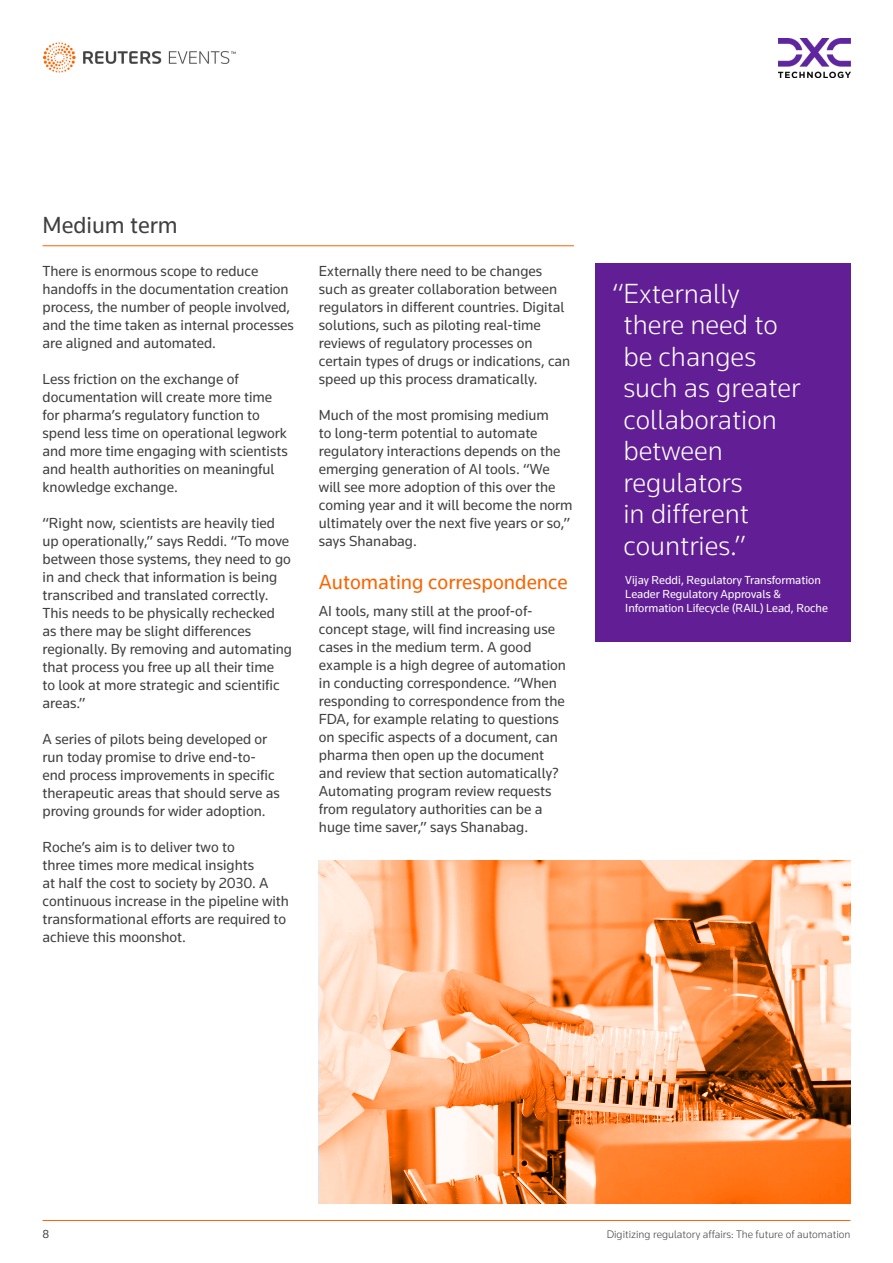
<style>
.page{position:relative;width:893px;height:1263px;background:#fff}
.page>*{position:absolute;margin:0;border:0;box-sizing:border-box;transform-origin:0 0}
.t1{font:300 28.5px/31.5px "Knowledge 2017";color:#fff}
.t2{font:24px "Knowledge 2017";color:#404040}
.t3{font:21px "Knowledge 2017";color:#fa6400}
.t4{font:15px/18px "Knowledge 2017";color:#404040}
.t5{font:12px/14.4px "Knowledge 2017";color:#fff}
.t6{font:12px "Knowledge 2017";color:#404040}
.t7{font:300 11.25px "Knowledge 2017";color:#404040}
</style>
<div class="page">
<img style="left:779px;top:38px;width:71px;height:39px">
<hr style="left:43px;top:1220px;width:807px;height:1px;background:#fa6400">
<img style="left:43px;top:42px;width:193px;height:31px">
<hr style="left:43px;top:245px;width:531px;height:1px;background:#fa6400">
<svg style="left:319px;top:860px;width:531px;height:343px;background:#f1a673"></svg>
<div style="left:595px;top:264px;width:255px;height:378px;background:#621f95"></div>
<h2 class="t2" style="left:43px;top:210px;width:137px">Medium term</h2>
<p class="t4" style="left:43px;top:262px;width:253px">There is enormous scope to reduce handoffs in the documentation creation process, the number of people involved, and the time taken as internal processes are aligned and automated.</p>
<p class="t4" style="left:43px;top:370px;width:247px">Less friction on the exchange of documentation will create more time for pharma’s regulatory function to spend less time on operational legwork and more time engaging with scientists and health authorities on meaningful knowledge exchange.</p>
<p class="t4" style="left:43px;top:514px;width:251px">“Right now, scientists are heavily tied up operationally,” says Reddi. “To move between those systems, they need to go in and check that information is being transcribed and translated correctly.<br>This needs to be physically rechecked as there may be slight differences regionally. By removing and automating that process you free up all their time<br>to look at more strategic and scientific areas.”</p>
<p class="t4" style="left:43px;top:730px;width:239px">A series of pilots being developed or run today promise to drive end-to&shy;end process improvements in specific therapeutic areas that should serve as proving grounds for wider adoption.</p>
<p class="t4" style="left:43px;top:838px;width:248px">Roche’s aim is to deliver two to<br>three times more medical insights<br>at half the cost to society by 2030. A continuous increase in the pipeline with transformational efforts are required to achieve this moonshot.</p>
<p class="t4" style="left:319px;top:262px;width:253px">Externally there need to be changes such as greater collaboration between regulators in different countries. Digital solutions, such as piloting real-time reviews of regulatory processes on certain types of drugs or indications, can speed up this process dramatically.</p>
<p class="t4" style="left:319px;top:406px;width:255px">Much of the most promising medium<br>to long-term potential to automate regulatory interactions depends on the emerging generation of AI tools. “We will see more adoption of this over the coming year and it will become the norm ultimately over the next five years or so,” says Shanabag.</p>
<h3 class="t3" style="left:319px;top:569px;width:250px">Automating correspondence</h3>
<p class="t4" style="left:319px;top:602px;width:249px">AI tools, many still at the proof-of&shy;concept stage, will find increasing use cases in the medium term. A good example is a high degree of automation in conducting correspondence. “When responding to correspondence from the FDA, for example relating to questions on specific aspects of a document, can pharma then open up the document and review that section automatically?<br>Automating program review requests from regulatory authorities can be a huge time saver,” says Shanabag.</p>
<h1 class="t1" style="left:623px;top:277px;width:178px;text-indent:-11px">“Externally there need to be changes such as greater collaboration between regulators<br>in different countries.”</h1>
<p class="t5" style="left:625px;top:572px;width:204px">Vijay Reddi, Regulatory Transformation<br>Leader Regulatory Approvals &amp;<br>Information Lifecycle (RAIL) Lead, Roche</p>
<p class="t6" style="left:43px;top:1227px;width:8px">8</p>
<p class="t7" style="left:607px;top:1227px;width:245px">Digitizing regulatory affairs: The future of automation</p>
</div>
